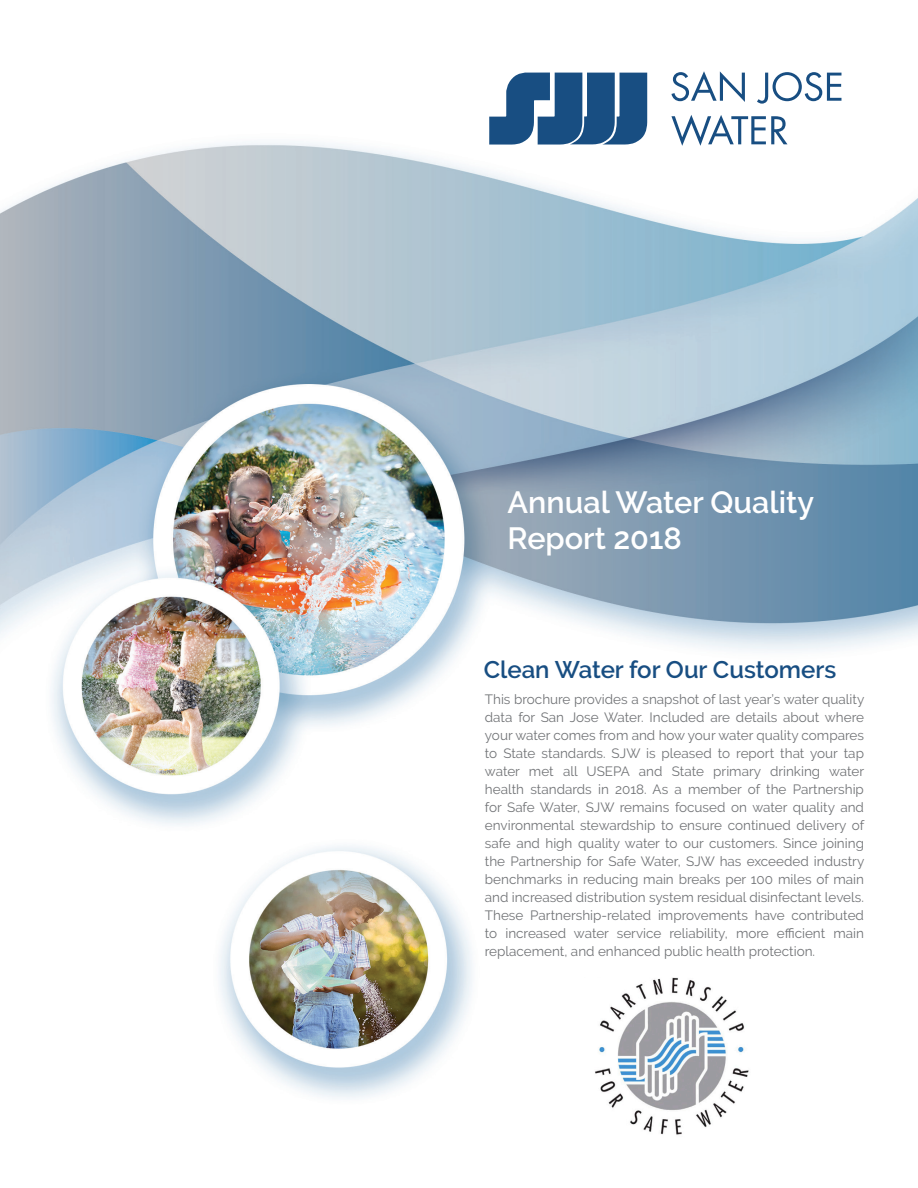
<style>
.page{position:relative;width:918px;height:1188px;background:#fff}
.page>*{position:absolute;margin:0;border:0;box-sizing:border-box;transform-origin:0 0}
.t1{font:600 30.6px/36.8px "Raleway";color:#fff}
.t2{font:600 24px "Raleway";color:#184e82}
.t3{font:13.5px/18px "Raleway";color:#727477;text-align:justify}
</style>
<div class="page">
<img style="left:0;top:72px;width:918px;height:1027px">
<svg style="left:489px;top:72px;width:158px;height:73px"></svg>
<svg style="left:671px;top:71px;width:74px;height:31px"></svg>
<svg style="left:757px;top:72px;width:84px;height:32px"></svg>
<svg style="left:671px;top:115px;width:116px;height:31px"></svg>
<img style="left:585px;top:977px;width:178px;height:158px">
<p class="t1" style="left:508px;top:484px;width:308px">Annual Water Quality<br>Report 2018</p>
<p class="t2" style="left:484px;top:656px;width:354px">Clean Water for Our Customers</p>
<p class="t3" style="left:485px;top:690px;width:381px">This brochure provides a snapshot of last year’s water quality data for San Jose Water. Included are details about where your water comes from and how your water quality compares to State standards. SJW is pleased to report that your tap water met all USEPA and State primary drinking water health standards in 2018. As a member of the Partnership for Safe Water, SJW remains focused on water quality and environmental stewardship to ensure continued delivery of safe and high quality water to our customers. Since joining the Partnership for Safe Water, SJW has exceeded industry benchmarks in reducing main breaks per 100 miles of main and increased distribution system residual disinfectant levels.<br>These Partnership-related improvements have contributed to increased water service reliability, more efficient main replacement, and enhanced public health protection.</p>
</div>
